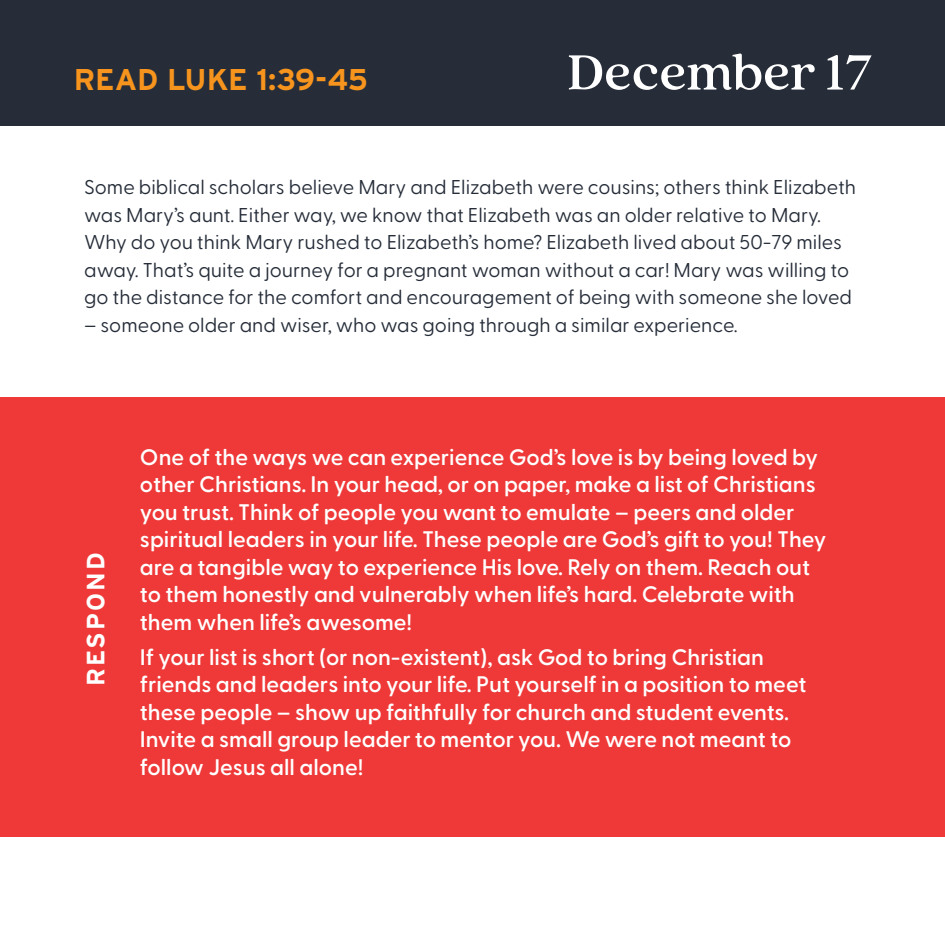
<style>
.page{position:relative;width:945px;height:945px;background:#fff}
.page>*{position:absolute;margin:0;border:0;box-sizing:border-box;transform-origin:0 0}
.t1{font:500 55px "Quincy CF";color:#fff}
.t2{font:700 30px "Interstate";color:#f7941d}
.t3{font:700 25px "Interstate";letter-spacing:.08em;color:#fff}
.t4{font:600 22.5px/27.5px "Greycliff CF";color:#fff}
.t5{font:20px/27.5px "Greycliff CF";color:#262d39}
</style>
<div class="page">
<div style="left:0;top:0;width:945px;height:125px;background:#262d39"></div>
<div style="left:0;top:397px;width:945px;height:440px;background:#ee3938"></div>
<h2 class="t2" style="left:74px;top:61px;width:296px">READ LUKE 1:39-45</h2>
<h1 class="t1" style="left:567px;top:46px;width:307px">December 17</h1>
<p class="t5" style="left:84px;top:174px;width:774px">Some biblical scholars believe Mary and Elizabeth were cousins; others think Elizabeth was Mary’s aunt. Either way, we know that Elizabeth was an older relative to Mary.<br>Why do you think Mary rushed to Elizabeth’s home? Elizabeth lived about 50-79 miles away. That’s quite a journey for a pregnant woman without a car! Mary was willing to go the distance for the comfort and encouragement of being with someone she loved</p>
<p class="t5" style="left:84px;top:312px;width:655px">– someone older and wiser, who was going through a similar experience.</p>
<p class="t3" style="left:80px;top:686px;width:135px;rotate:-90deg">RESPOND</p>
<p class="t4" style="left:140px;top:444px;width:688px">One of the ways we can experience God’s love is by being loved by other Christians. In your head, or on paper, make a list of Christians you trust. Think of people you want to emulate – peers and older spiritual leaders in your life. These people are God’s gift to you! They are a tangible way to experience His love. Rely on them. Reach out to them honestly and vulnerably when life’s hard. Celebrate with them when life’s awesome!</p>
<p class="t4" style="left:140px;top:644px;width:668px">If your list is short (or non-existent), ask God to bring Christian friends and leaders into your life. Put yourself in a position to meet these people – show up faithfully for church and student events.<br>Invite a small group leader to mentor you. We were not meant to follow Jesus all alone!</p>
</div>
